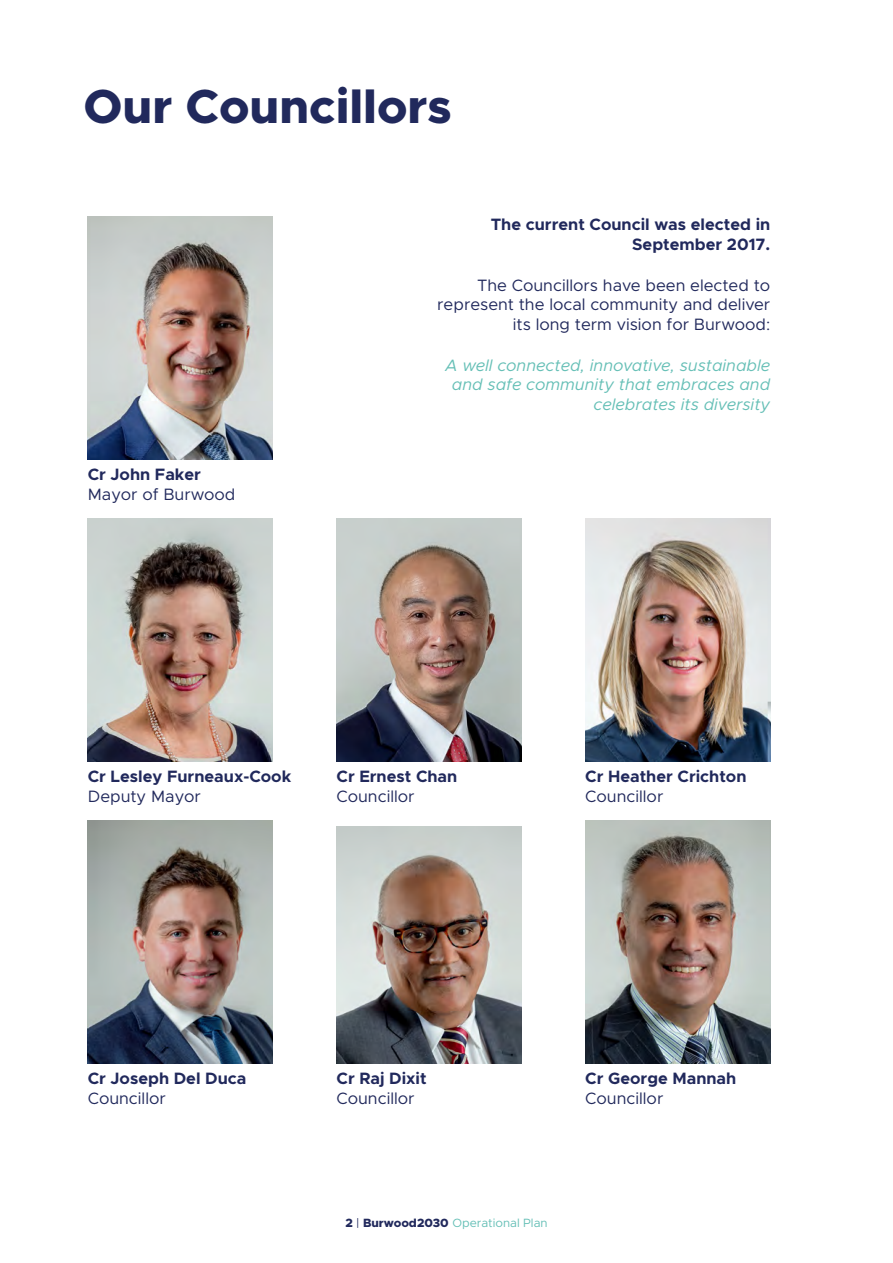
<style>
.page{position:relative;width:893px;height:1263px;background:#fff}
.page>*{position:absolute;margin:0;border:0;box-sizing:border-box;transform-origin:0 0}
.HEAD_large{font:800 48px "Metropolis";color:#21295c}
.HEAD_large-2{font:700 16.5px/19.5px "Metropolis";color:#21295c}
.HEAD_large-3{font:16.5px/19.5px "Metropolis";color:#21295c;text-align:right}
.HEAD_large-4{font:italic 16.5px/19.5px "Metropolis";color:#65bfb6;text-align:right}
.t1{font:12px "Metropolis";color:#65bfb6}
.s1{font-weight:700}
.s2{font-weight:400}
.s3{font-weight:800;color:#21295c}
.s4{color:#21295c}
</style>
<div class="page">
<img style="left:88px;top:217px;width:185px;height:242px">
<img style="left:88px;top:519px;width:185px;height:242px">
<img style="left:88px;top:821px;width:185px;height:242px">
<img style="left:337px;top:519px;width:184px;height:242px">
<img style="left:585px;top:519px;width:185px;height:242px">
<img style="left:337px;top:826px;width:184px;height:237px">
<img style="left:585px;top:821px;width:185px;height:242px">
<p class="HEAD_large" style="left:84px;top:76px;width:370px">Our Councillors</p>
<p class="HEAD_large-3" style="left:88px;top:465px;width:149px;text-align:left"><span class="s1">Cr John Faker<br></span>Mayor of Burwood</p>
<p class="HEAD_large-2" style="left:491px;top:215px;width:281px;text-align:right">The current Council was elected in<br>September 2017.</p>
<p class="HEAD_large-3" style="left:437px;top:275px;width:334px">The Councillors have been elected to represent the local community and deliver its long term vision for Burwood:</p>
<p class="HEAD_large-4" style="left:445px;top:355px;width:327px">A well connected, innovative, sustainable and safe community that embraces and celebrates its diversity</p>
<p class="HEAD_large-2" style="left:88px;top:767px;width:205px">Cr Lesley Furneaux-Cook<br><span class="s2">Deputy Mayor</span></p>
<p class="HEAD_large-2" style="left:337px;top:767px;width:122px">Cr Ernest Chan<br><span class="s2">Councillor</span></p>
<p class="HEAD_large-2" style="left:585px;top:767px;width:163px">Cr Heather Crichton<br><span class="s2">Councillor</span></p>
<p class="HEAD_large-2" style="left:88px;top:1069px;width:160px">Cr Joseph Del Duca<br><span class="s2">Councillor</span></p>
<p class="HEAD_large-2" style="left:337px;top:1069px;width:92px">Cr Raj Dixit<br><span class="s2">Councillor</span></p>
<p class="HEAD_large-2" style="left:585px;top:1069px;width:152px">Cr George Mannah<br><span class="s2">Councillor</span></p>
<p class="t1" style="left:345px;top:1216px;width:204px"><span class="s3">2</span> <span class="s4">|</span> <span class="s3">Burwood2030</span> Operational Plan</p>
</div>
